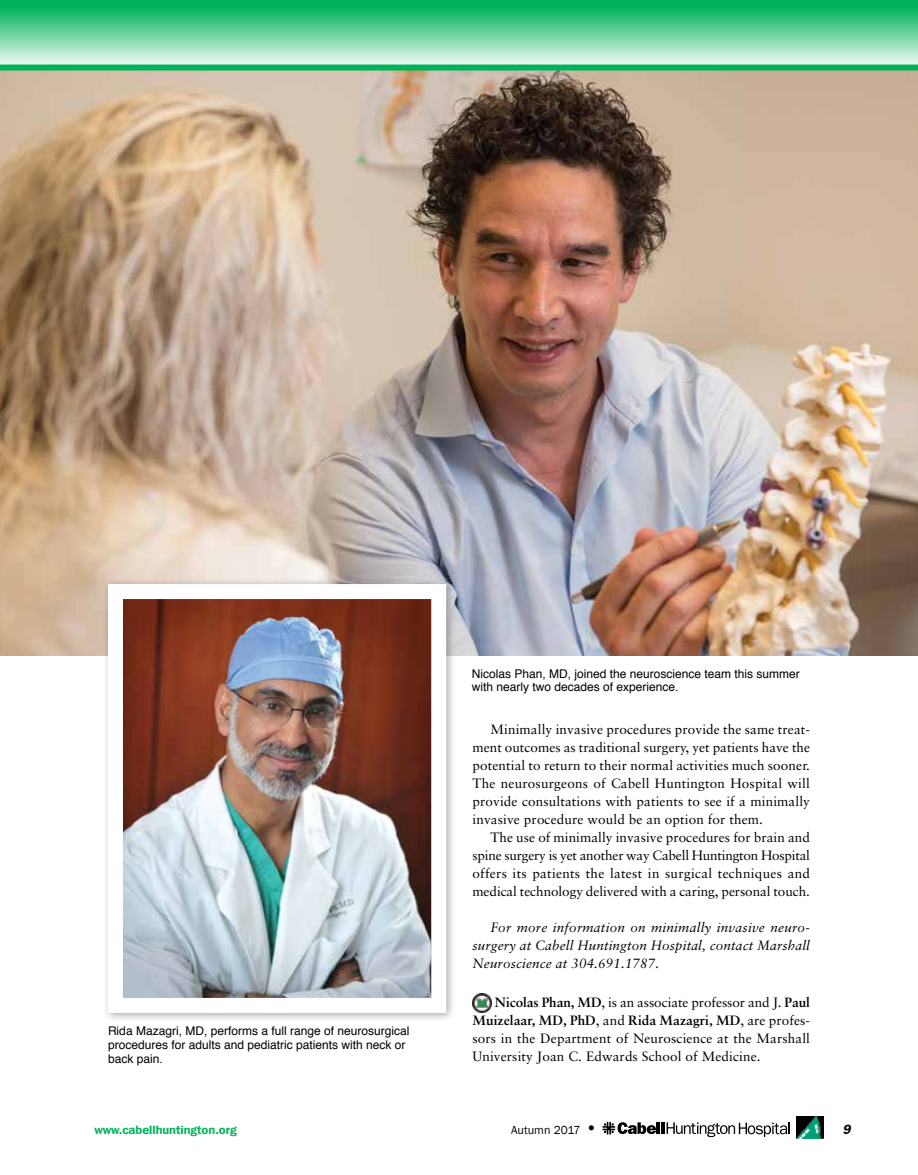
<style>
.page{position:relative;width:918px;height:1175px;background:#fff}
.page>*{position:absolute;margin:0;border:0;box-sizing:border-box;transform-origin:0 0}
.t1{font:13.5px/18px "Sabon";letter-spacing:.01em;color:#000;text-align:justify}
.t2{font:italic 13.5px/18px "Sabon";letter-spacing:.01em;color:#000;text-align:justify}
.t3{font:italic 600 13.5px "Franklin Gothic";color:#000}
.t4{font:12px/13.8px "Helvetica";color:#000}
.t5{font:600 12px "Franklin Gothic IT Cby BT";color:#00b259}
.t6{font:12px "Franklin Gothic";color:#000}
.s1{font-weight:700}
.s2{font-size:18px}
</style>
<div class="page">
<img style="left:796px;top:1116px;width:28px;height:22px">
<hr style="left:661px;top:1122px;width:4px;height:11px;background:#000">
<svg style="left:667px;top:1122px;width:123px;height:15px"></svg>
<svg style="left:603px;top:1121px;width:57px;height:13px"></svg>
<img style="left:0;top:70px;width:918px;height:585px">
<div style="left:0;top:0;width:918px;height:68px;background:linear-gradient(to bottom,#00aa48,#f4fbf8)"></div>
<div style="left:0;top:64px;width:918px;height:6px;background:#00b259"></div>
<div style="left:102px;top:578px;width:355px;height:445px;background:#000;opacity:.33"></div>
<img style="left:124px;top:600px;width:306px;height:396px">
<img style="left:472px;top:993px;width:20px;height:19px">
<p class="t4" style="left:108px;top:1024px;width:303px">Rida Mazagri, MD, performs a full range of neurosurgical procedures for adults and pediatric patients with neck or back pain.</p>
<p class="t4" style="left:472px;top:667px;width:330px">Nicolas Phan, MD, joined the neuroscience team this summer with nearly two decades of experience.</p>
<p class="t1" style="left:472px;top:720px;width:339px;text-indent:18px">Minimally invasive procedures provide the same treat&shy;ment outcomes as traditional surgery, yet patients have the potential to return to their normal activities much sooner.<br>The neurosurgeons of Cabell Huntington Hospital will provide consultations with patients to see if a minimally invasive procedure would be an option for them.</p>
<p class="t1" style="left:472px;top:828px;width:339px;text-indent:18px">The use of minimally invasive procedures for brain and spine surgery is yet another way Cabell Huntington Hospital offers its patients the latest in surgical techniques and medical technology delivered with a caring, personal touch.</p>
<p class="t2" style="left:472px;top:918px;width:339px;text-indent:18px">For more information on minimally invasive neuro&shy;surgery at Cabell Huntington Hospital, contact Marshall Neuroscience at 304.691.1787.</p>
<p class="t1" style="left:472px;top:993px;width:339px;text-indent:22px"><span class="s1">Nicolas Phan, MD</span>, is an associate professor and J. <span class="s1">Paul Muizelaar, MD, PhD</span>, and <span class="s1">Rida Mazagri, MD</span>, are profes&shy;sors in the Department of Neuroscience at the Marshall University Joan C. Edwards School of Medicine.</p>
<p class="t5" style="left:94px;top:1122px;width:144px">www.cabellhuntington.org</p>
<p class="t6" style="left:511px;top:1122px;width:88px">Autumn 2017 <span class="s2">•</span></p>
<p class="t3" style="left:842px;top:1121px;width:10px">9</p>
</div>
